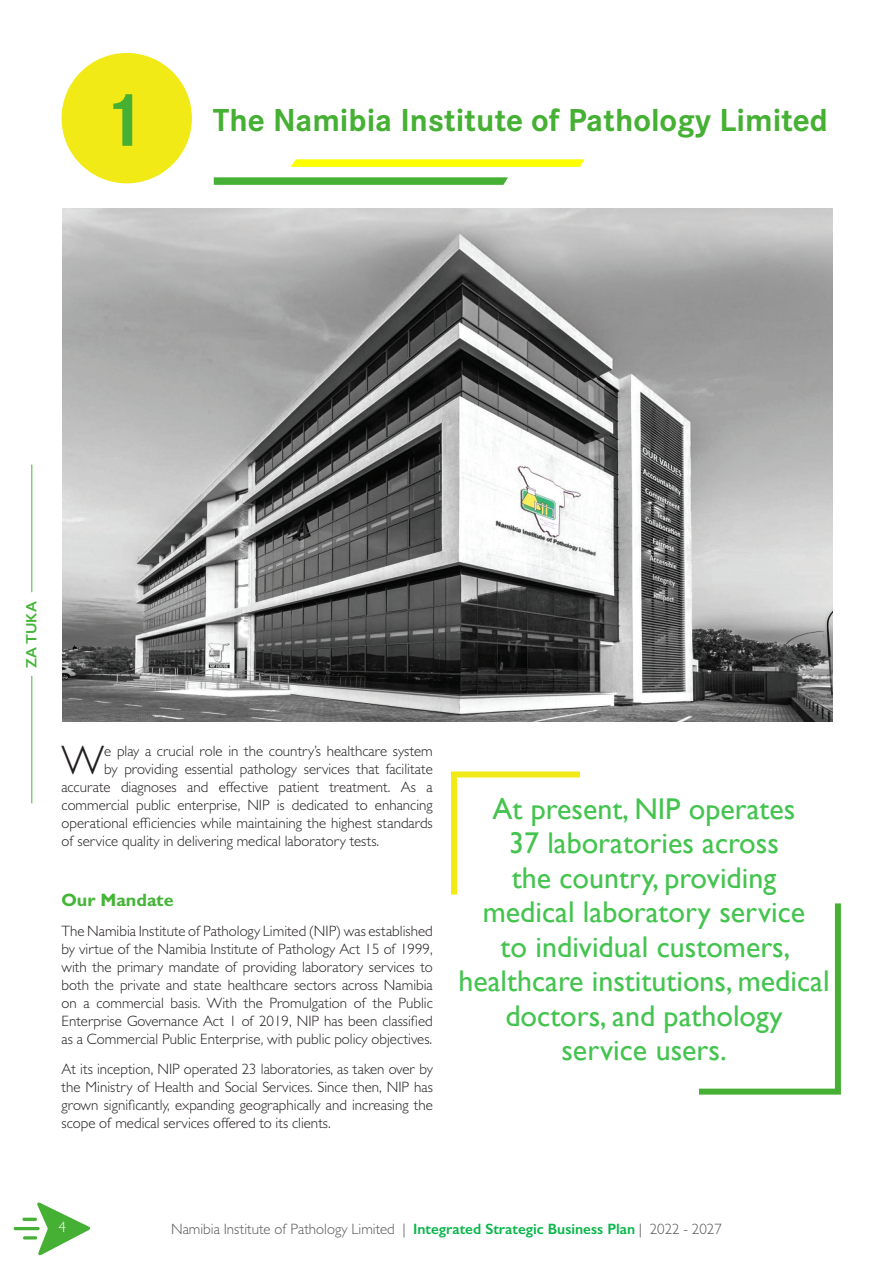
<style>
.page{position:relative;width:893px;height:1263px;background:#fff}
.page>*{position:absolute;margin:0;border:0;box-sizing:border-box;transform-origin:0 0}
.Heading_1{font:700 78.9px "Corporate S";color:#45b033}
.t1{font:300 41.4px "Gill Sans";color:#231f20}
.Heading_1-2{font:700 33px "Corporate S";color:#45b033}
.t2{font:30px/34.5px "Gill Sans";color:#44c44f;text-align:center}
.t3{font:700 18px "Gill Sans";color:#45b538}
.t4{font:300 15px/18px "Gill Sans";color:#231f20;text-align:justify}
.t5{font:300 15px "Gill Sans";color:#57585a}
.t6{font:600 15px "Gill Sans";color:#45b538}
.t7{font:300 15px "Gill Sans";color:#fff}
.s1{font-weight:600;color:#09b64a}
</style>
<div class="page">
<svg style="left:37px;top:1202px;width:53px;height:53px"></svg>
<hr style="left:22px;top:1218px;width:15px;height:3px;background:#45b033;border-radius:2px">
<hr style="left:14px;top:1227px;width:26px;height:3px;background:#45b033;border-radius:2px">
<hr style="left:23px;top:1236px;width:14px;height:3px;background:#45b033;border-radius:2px">
<hr style="left:31px;top:676px;width:1px;height:127px;background:#45b538">
<hr style="left:31px;top:465px;width:1px;height:127px;background:#45b538">
<img style="left:62px;top:208px;width:770px;height:513px">
<svg style="left:451px;top:771px;width:129px;height:124px"></svg>
<svg style="left:699px;top:903px;width:142px;height:192px"></svg>
<div style="left:62px;top:53px;width:130px;height:130px;background:#f1ea17;border-radius:50%"></div>
<svg style="left:214px;top:177px;width:294px;height:8px;background:#51b540"></svg>
<svg style="left:290px;top:159px;width:294px;height:8px;background:#fcff13"></svg>
<p class="Heading_1" style="left:100px;top:74px;width:46px">1</p>
<p class="Heading_1-2" style="left:213px;top:101px;width:617px">The Namibia Institute of Pathology Limited</p>
<p class="t6" style="left:22px;top:668px;width:68px;rotate:-90deg">ZA TUKA</p>
<p class="t1" style="left:62px;top:735px;width:44px">W</p>
<p class="t4" style="left:104px;top:742px;width:330px">e play a crucial role in the country’s healthcare system</p>
<p class="t4" style="left:104px;top:760px;width:330px">by providing essential pathology services that facilitate</p>
<p class="t4" style="left:62px;top:778px;width:373px">accurate diagnoses and effective patient treatment. As a</p>
<p class="t4" style="left:62px;top:796px;width:373px">commercial public enterprise, NIP is dedicated to enhancing</p>
<p class="t4" style="left:62px;top:814px;width:373px">operational efficiencies while maintaining the highest standards</p>
<p class="t4" style="left:62px;top:832px;width:319px">of service quality in delivering medical laboratory tests.</p>
<p class="t3" style="left:62px;top:889px;width:114px">Our Mandate</p>
<p class="t4" style="left:62px;top:922px;width:373px">The Namibia Institute of Pathology Limited (NIP) was established by virtue of the Namibia Institute of Pathology Act 15 of 1999, with the primary mandate of providing laboratory services to both the private and state healthcare sectors across Namibia on a commercial basis. With the Promulgation of the Public Enterprise Governance Act 1 of 2019, NIP has been classified as a Commercial Public Enterprise, with public policy objectives.</p>
<p class="t4" style="left:62px;top:1060px;width:373px">At its inception, NIP operated 23 laboratories, as taken over by the Ministry of Health and Social Services. Since then, NIP has grown significantly, expanding geographically and increasing the scope of medical services offered to its clients.</p>
<p class="t2" style="left:458px;top:792px;width:373px">At present, NIP operates<br>37 laboratories across<br>the country, providing<br>medical laboratory service<br>to individual customers, healthcare institutions, medical doctors, and pathology<br>service users.</p>
<p class="t7" style="left:58px;top:1218px;width:9px">4</p>
<p class="t5" style="left:171px;top:1220px;width:552px">Namibia Institute of Pathology Limited | <span class="s1">Integrated Strategic Business Plan</span> | 2022 - 2027</p>
</div>
